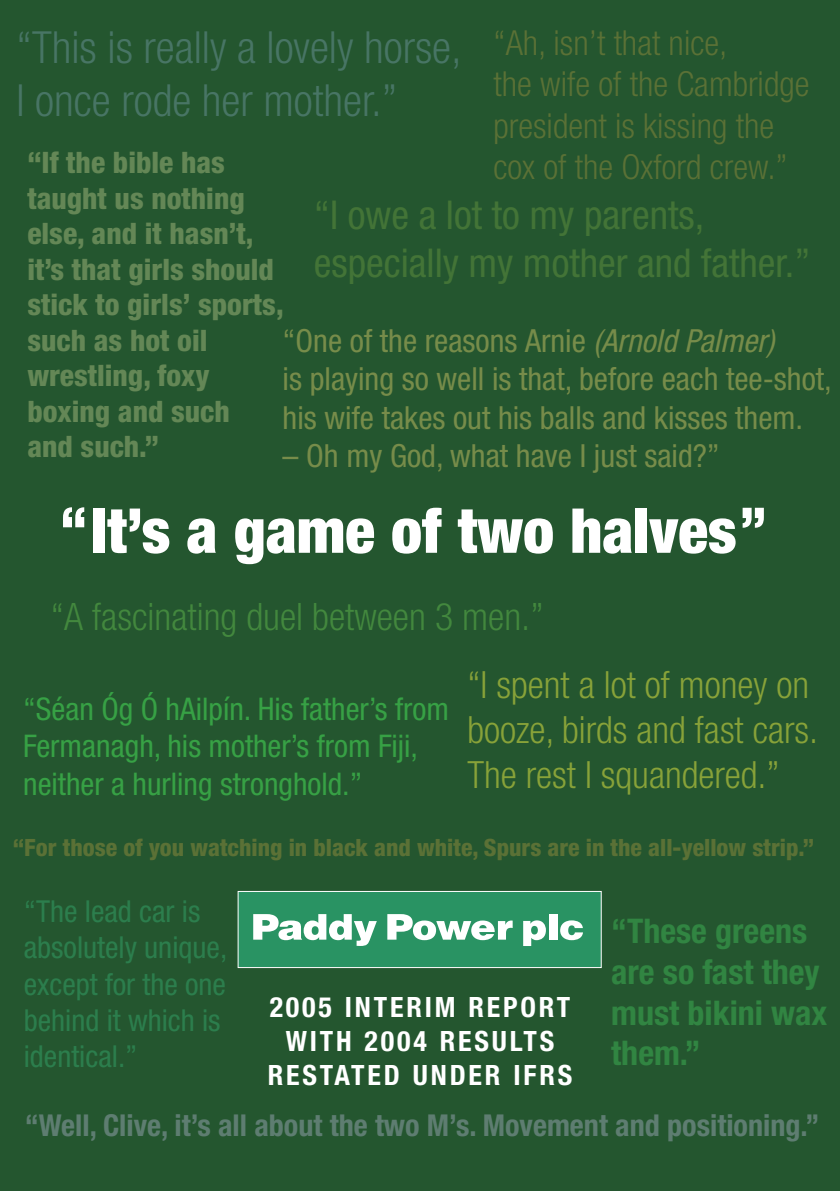
<style>
.page{position:relative;width:840px;height:1191px;background:#fff}
.page>*{position:absolute;margin:0;border:0;box-sizing:border-box;transform-origin:0 0}
.t1{font:900 condensed 62px "Helvetica Neue";color:#fff}
.t2{font:300 condensed 44.2px/53.2px "Helvetica Neue";color:#487565}
.t3{font:condensed 39.8px/47.8px "Helvetica Neue";color:#437437}
.t4{font:300 condensed 37.8px "Helvetica Neue";color:#43883e}
.t5{font:300 condensed 37.6px/45px "Helvetica Neue";color:#88a239}
.t6{font:300 condensed 34.6px/41.4px "Helvetica Neue";color:#5b7136}
.t7{font:700 condensed 34px/40.8px "Helvetica Neue";color:#318542}
.t8{font:condensed 31.8px/38.2px "Helvetica Neue";color:#778c4a}
.t9{font:condensed 31.2px/37.4px "Helvetica Neue";color:#37a145}
.t10{font:condensed 30.2px/36.4px "Helvetica Neue";color:#2c7e4d}
.t11{font:700 condensed 30.2px "Helvetica Neue";color:#5e7d71}
.t12{font:800 condensed 29.6px/35.4px "Helvetica Neue";color:#648756}
.t13{font:700 condensed 28px/33.6px "Helvetica Neue";letter-spacing:.1em;color:#fff;text-align:center}
.t14{font:800 condensed 23.8px "Helvetica Neue";color:#5b7136}
.s1{font-style:italic}
.s2{font-size:53.4px}
</style>
<div class="page">
<div style="left:0;top:0;width:839px;height:1191px;background:#24562f"></div>
<div style="left:238px;top:891px;width:362px;height:76px;background:#299363"></div>
<svg style="left:253px;top:914px;width:123px;height:32px"></svg>
<svg style="left:387px;top:914px;width:125px;height:26px"></svg>
<svg style="left:523px;top:920px;width:22px;height:26px"></svg>
<div style="left:548px;top:914px;width:9px;height:25px;background:#fff"></div>
<svg style="left:560px;top:920px;width:22px;height:20px"></svg>
<div style="left:237px;top:891px;width:364px;height:77px;border:1px solid #fff"></div>
<p class="t6" style="left:493px;top:22px;width:317px">“Ah, isn’t that nice,<br>the wife of the Cambridge president is kissing the cox of the Oxford crew.”</p>
<h2 class="t2" style="left:16px;top:20px;width:446px">“This is really a lovely horse,<br>I once rode her mother.”</h2>
<p class="t12" style="left:27px;top:144px;width:258px">“If the bible has taught us nothing else, and it hasn’t, it’s that girls should stick to girls’ sports, such as hot oil wrestling, foxy boxing and such<br>and such.”</p>
<p class="t3" style="left:314px;top:191px;width:498px">“I owe a lot to my parents, especially my mother and father.”</p>
<p class="t8" style="left:282px;top:321px;width:550px">“One of the reasons Arnie <span class="s1">(Arnold Palmer)<br></span>is playing so well is that, before each tee-shot, his wife takes out his balls and kisses them.</p>
<p class="t8" style="left:282px;top:436px;width:438px">– Oh my God, what have I just said?”</p>
<h1 class="t1" style="left:61px;top:492px;width:706px"><span class="s2">“</span>It’s a game of two halves<span class="s2">”</span></h1>
<p class="t4" style="left:51px;top:595px;width:494px">“A fascinating duel between 3 men.”</p>
<p class="t9" style="left:23px;top:690px;width:427px">“Séan Óg Ó hAilpín. His father’s from<br>Fermanagh, his mother’s from Fiji, neither a hurling stronghold.”</p>
<p class="t5" style="left:467px;top:662px;width:352px">“I spent a lot of money on booze, birds and fast cars.<br>The rest I squandered.”</p>
<p class="t14" style="left:13px;top:832px;width:802px">“For those of you watching in black and white, Spurs are in the all-yellow strip.”</p>
<p class="t10" style="left:24px;top:893px;width:205px">“The lead car is absolutely unique, except for the one behind it which is identical.”</p>
<p class="t13" style="left:267px;top:990px;width:306px">2005 INTERIM REPORT<br>WITH 2004 RESULTS<br>RESTATED UNDER IFRS</p>
<p class="t7" style="left:611px;top:910px;width:217px">“These greens are so fast they must bikini wax them.”</p>
<p class="t11" style="left:25px;top:1106px;width:795px">“Well, Clive, it’s all about the two M’s. Movement and positioning.”</p>
</div>
